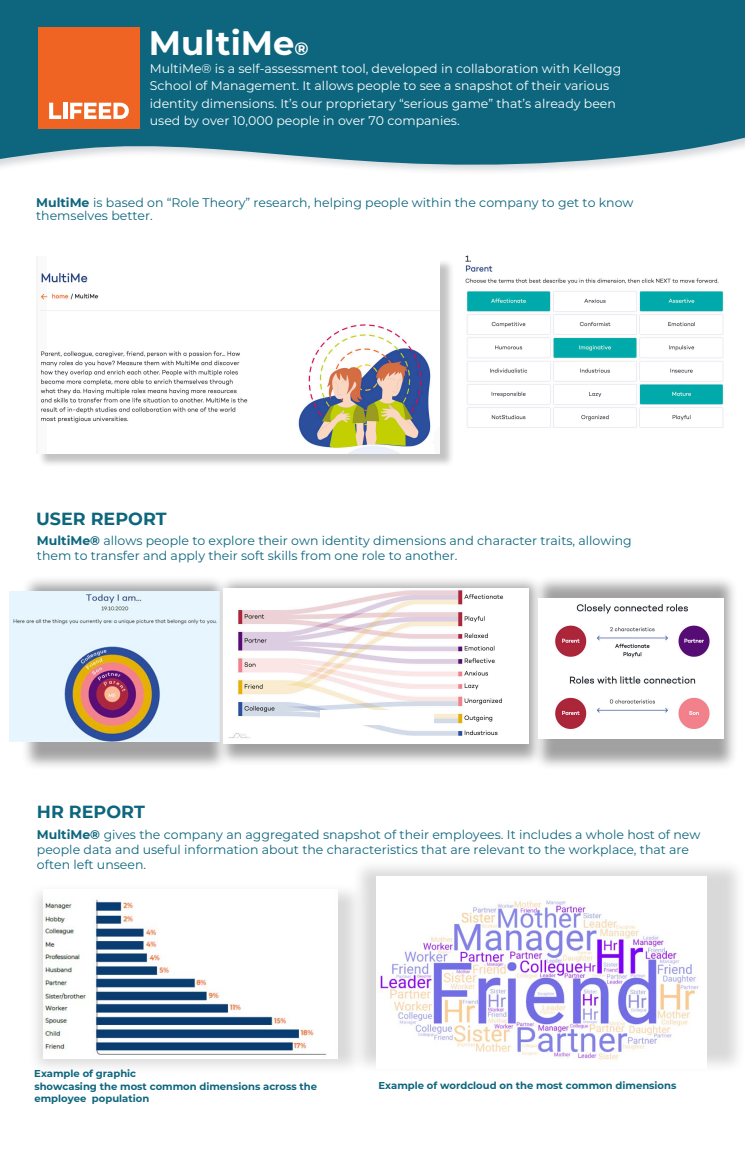
<style>
.page{position:relative;width:745px;height:1170px;background:#fff}
.page>*{position:absolute;margin:0;border:0;box-sizing:border-box;transform-origin:0 0}
.t1{font:700 33.75px "Montserrat";color:#fff}
.t2{font:700 17.5px "Montserrat";color:#0d667e}
.t3{font:12.5px/15px "Montserrat";color:#0d667e}
.t4{font:12.5px/17.5px "Montserrat";color:#fff}
.t5{font:700 10px/12px "Montserrat";color:#0d667e}
.s1{font-size:18px}
.s2{font-weight:700}
</style>
<div class="page">
<svg style="left:0;top:0;width:744px;height:171px;fill:#0d667e"></svg>
<div style="left:38px;top:27px;width:101px;height:101px;background:#ef6422"></div>
<svg style="left:49px;top:103px;width:12px;height:16px"></svg>
<hr style="left:63px;top:103px;width:4px;height:16px;background:#fff">
<svg style="left:70px;top:103px;width:59px;height:16px"></svg>
<div style="left:38px;top:258px;width:416px;height:210px;background:#231f20;opacity:.27"></div>
<img style="left:38px;top:258px;width:401px;height:195px">
<img style="left:465px;top:255px;width:259px;height:173px">
<div style="left:21px;top:575px;width:207px;height:195px;background:#231f20;opacity:.42"></div>
<img style="left:10px;top:591px;width:207px;height:150px">
<div style="left:217px;top:575px;width:326px;height:191px;background:#231f20;opacity:.42"></div>
<img style="left:223px;top:588px;width:305px;height:155px">
<div style="left:532px;top:575px;width:206px;height:195px;background:#231f20;opacity:.42"></div>
<img style="left:538px;top:598px;width:185px;height:140px">
<div style="left:28px;top:882px;width:336px;height:192px;background:#231f20;opacity:.17"></div>
<img style="left:44px;top:889px;width:294px;height:168px">
<div style="left:351px;top:857px;width:393px;height:216px;background:#231f20;opacity:.17"></div>
<img style="left:376px;top:876px;width:330px;height:192px">
<div style="left:320px;top:710px;width:113px;height:15px;background:#fff"></div>
<p class="t1" style="left:149px;top:18px;width:161px">MultiMe<span class="s1">®</span></p>
<p class="t4" style="left:150px;top:59px;width:472px">MultiMe® is a self-assessment tool, developed in collaboration with Kellogg School of Management. It allows people to see a snapshot of their various identity dimensions. It’s our proprietary “serious game” that’s already been used by over 10,000 people in over 70 companies.</p>
<p class="t3" style="left:36px;top:196px;width:598px;line-height:12.5px"><span class="s2">MultiMe</span> is based on “Role Theory” research, helping people within the company to get to know themselves better.</p>
<p class="t2" style="left:36px;top:505px;width:132px">USER REPORT</p>
<p class="t3" style="left:37px;top:532px;width:596px"><span class="s2">MultiMe®</span> allows people to explore their own identity dimensions and character traits, allowing them to transfer and apply their soft skills from one role to another.</p>
<p class="t2" style="left:37px;top:799px;width:109px">HR REPORT</p>
<p class="t3" style="left:37px;top:826px;width:664px"><span class="s2">MultiMe®</span> gives the company an aggregated snapshot of their employees. It includes a whole host of new people data and useful information about the characteristics that are relevant to the workplace, that are often left unseen.</p>
<p class="t5" style="left:34px;top:1067px;width:103px">Example of graphic</p>
<p class="t5" style="left:34px;top:1079px;width:284px">showcasing the most common dimensions across the employee population</p>
<p class="t5" style="left:378px;top:1078px;width:299px">Example of wordcloud on the most common dimensions</p>
</div>
